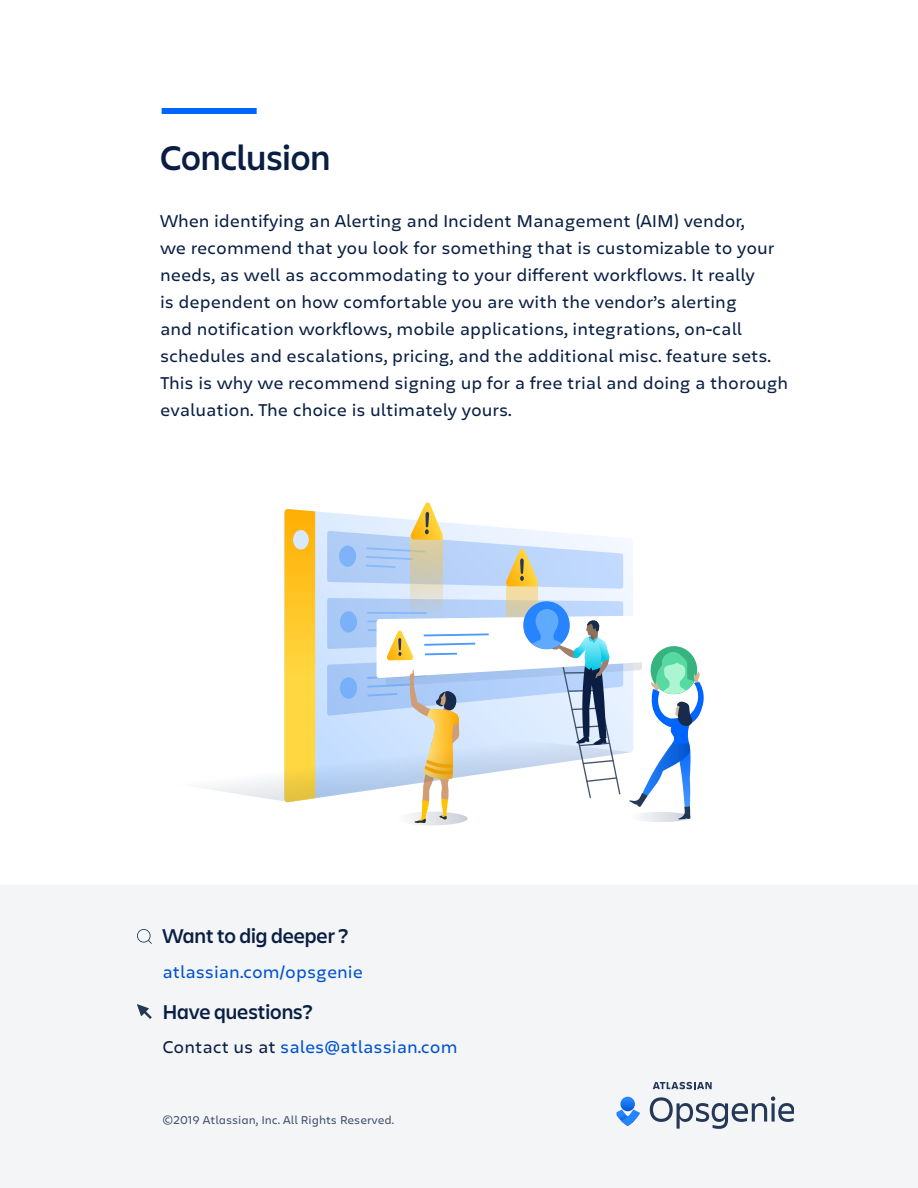
<style>
.page{position:relative;width:918px;height:1188px;background:#fff}
.page>*{position:absolute;margin:0;border:0;box-sizing:border-box;transform-origin:0 0}
.t1{font:600 36px "Charlie Display";color:#091e42}
.t2{font:600 21px "Charlie Display";color:#091e42}
.t3{font:18px/27px "Charlie Text";color:#091e42}
.t4{font:18px "Charlie Text";color:#0052cc}
.t5{font:12px "Charlie Text";color:#42526e}
.s1{color:#091e42}
</style>
<div class="page">
<div style="left:0;top:885px;width:918px;height:303px;background:#f4f5f7"></div>
<svg style="left:137px;top:1004px;width:15px;height:15px"></svg>
<svg style="left:137px;top:929px;width:15px;height:15px"></svg>
<svg style="left:653px;top:1082px;width:59px;height:7px"></svg>
<svg style="left:650px;top:1096px;width:144px;height:33px"></svg>
<svg style="left:620px;top:1097px;width:15px;height:14px"></svg>
<svg style="left:616px;top:1110px;width:24px;height:16px"></svg>
<svg style="left:206px;top:502px;width:498px;height:323px"></svg>
<div style="left:162px;top:108px;width:95px;height:6px;background:#0065ff"></div>
<h1 class="t1" style="left:160px;top:132px;width:172px">Conclusion</h1>
<p class="t3" style="left:160px;top:206px;width:630px">When identifying an Alerting and Incident Management (AIM) vendor,<br>we recommend that you look for something that is customizable to your needs, as well as accommodating to your different workflows. It really<br>is dependent on how comfortable you are with the vendor’s alerting<br>and notification workflows, mobile applications, integrations, on-call schedules and escalations, pricing, and the additional misc. feature sets.<br>This is why we recommend signing up for a free trial and doing a thorough evaluation. The choice is ultimately yours.</p>
<p class="t2" style="left:162px;top:921px;width:187px">Want to dig deeper ?</p>
<p class="t4" style="left:162px;top:959px;width:202px">atlassian.com/opsgenie</p>
<p class="t2" style="left:162px;top:997px;width:152px">Have questions?</p>
<p class="t4" style="left:162px;top:1034px;width:297px"><span class="s1">Contact us at</span> sales@atlassian.com</p>
<p class="t5" style="left:162px;top:1111px;width:233px">©2019 Atlassian, Inc. All Rights Reserved.</p>
</div>
